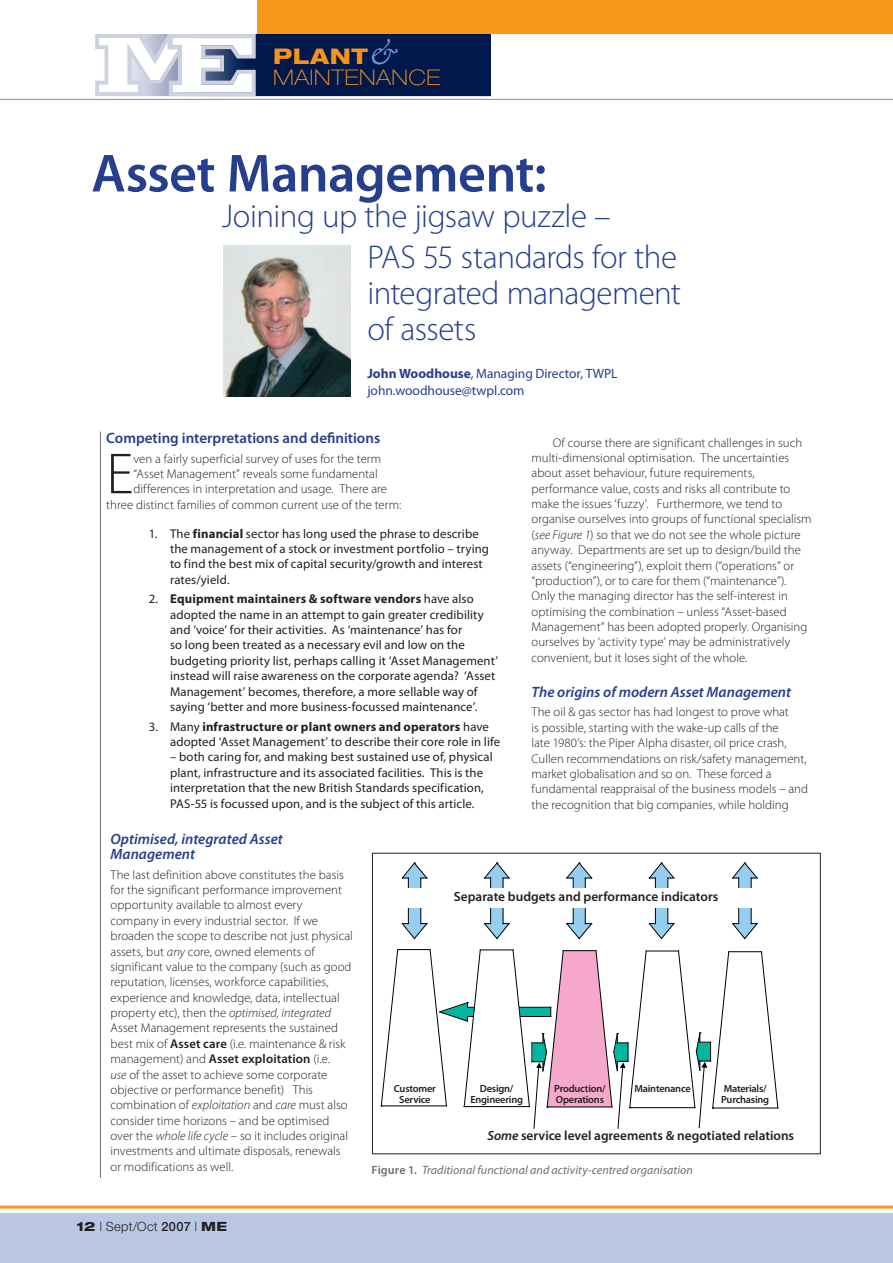
<style>
.page{position:relative;width:893px;height:1263px;background:#fff}
.page>*{position:absolute;margin:0;border:0;box-sizing:border-box;transform-origin:0 0}
.t1{font:300 58.35px "Myriad Pro";color:#231f20}
.t2{font:600 54px "Myriad Pro";letter-spacing:-.01em;color:#253f8e}
.t3{font:300 33px/40.2px "Myriad Pro";letter-spacing:-.015em;color:#253f8e}
.t4{font:100 expanded 21.6px/21px "Helvetica Neue";letter-spacing:.03em;color:#f7931d}
.t5{font:italic 600 15px/15.3px "Myriad Pro";color:#253f8e}
.t6{font:600 15px "Myriad Pro";color:#253f8e}
.t7{font:13.5px/16.5px "Myriad Pro";letter-spacing:-.005em;color:#253f8e}
.t8{font:600 13.35px "Myriad Pro";color:#231f20}
.t9{font:300 12.75px/15.3px "Myriad Pro";letter-spacing:.005em;color:#231f20}
.t10{font:12.75px/15.3px "Myriad Pro";letter-spacing:.005em;color:#231f20}
.t11{font:300 12.75px "Helvetica Neue";letter-spacing:.025em;color:#231f20}
.t12{font:italic 12px "Myriad Pro";letter-spacing:.01em;color:#6c6d70}
.t13{font:600 10.35px/10.4px "Myriad Pro";letter-spacing:-.02em;color:#231f20;text-align:center}
.s1{font-weight:800}
.s2{font-family:"Adobe Garamond Pro";font-weight:400;font-style:italic;font-stretch:normal;font-size:33px;color:#7197ce}
.s3{font-weight:700}
.s4{font-style:italic}
.s5{font-weight:600}
.s6{font-weight:600;font-style:normal}
.s7{font-weight:800;font-stretch:expanded}
.s8{font-weight:500}
</style>
<div class="page">
<div style="left:0;top:1213px;width:893px;height:50px;background:#b9c6e4"></div>
<hr style="left:0;top:99px;width:893px;height:1px;background:#6d90ca">
<hr style="left:0;top:1205px;width:893px;height:3px;background:#f7981d">
<div style="left:257px;top:0;width:636px;height:34px;background:#f7981d"></div>
<svg style="left:95px;top:34px;width:396px;height:62px"></svg>
<svg style="left:401px;top:862px;width:27px;height:77px"></svg>
<svg style="left:484px;top:862px;width:26px;height:77px"></svg>
<svg style="left:566px;top:862px;width:27px;height:77px"></svg>
<svg style="left:648px;top:862px;width:27px;height:77px"></svg>
<svg style="left:732px;top:862px;width:26px;height:77px"></svg>
<div style="left:397px;top:888px;width:359px;height:19px;background:#fff"></div>
<svg style="left:380px;top:949px;width:399px;height:180px"></svg>
<div style="left:372px;top:853px;width:449px;height:301px;border:1px solid #231f20"></div>
<img style="left:224px;top:246px;width:126px;height:151px">
<hr style="left:100px;top:432px;width:1px;height:746px;background:#6c6d70">
<h3 class="t4" style="left:273px;top:45px;width:169px"><span class="s1">PLANT</span><span class="s2">&amp;<br></span>MAINTENANCE</h3>
<h2 class="t2" style="left:91px;top:139px;width:457px">Asset Management:</h2>
<h3 class="t3" style="left:367px;top:196px;width:311px;text-indent:-146px">Joining up the jigsaw puzzle –<br>PAS 55 standards for the</h3>
<h3 class="t3" style="left:367px;top:274px;width:315px;line-height:36px">integrated management of assets</h3>
<p class="t7" style="left:367px;top:365px;width:252px"><span class="s3">John Woodhouse</span>, Managing Director, TWPL john.woodhouse@twpl.com</p>
<p class="t6" style="left:106px;top:428px;width:275px">Competing interpretations and definitions</p>
<h1 class="t1" style="left:106px;top:439px;width:29px">E</h1>
<p class="t9" style="left:134px;top:450px;width:249px">ven a fairly superficial survey of uses for the term</p>
<p class="t9" style="left:531px;top:434px;width:282px;text-indent:21px">Of course there are significant challenges in such multi-dimensional optimisation. The uncertainties about asset behaviour, future requirements, performance value, costs and risks all contribute to make the issues ‘fuzzy’. Furthermore, we tend to organise ourselves into groups of functional specialism (<span class="s4">see Figure 1</span>) so that we do not see the whole picture anyway. Departments are set up to design/build the assets (“engineering”), exploit them (“operations” or “production”), or to care for them (“maintenance”).<br>Only the managing director has the self-interest in optimising the combination – unless “Asset-based Management” has been adopted properly. Organising ourselves by ‘activity type’ may be administratively convenient, but it loses sight of the whole.</p>
<p class="t5" style="left:531px;top:684px;width:261px">The origins of modern Asset Management</p>
<p class="t9" style="left:531px;top:704px;width:278px">The oil &amp; gas sector has had longest to prove what<br>is possible, starting with the wake-up calls of the<br>late 1980’s: the Piper Alpha disaster, oil price crash, Cullen recommendations on risk/safety management, market globalisation and so on. These forced a fundamental reappraisal of the business models – and the recognition that big companies, while holding</p>
<p class="t9" style="left:134px;top:466px;width:246px">“Asset Management” reveals some fundamental</p>
<p class="t9" style="left:134px;top:481px;width:255px">differences in interpretation and usage. There are</p>
<p class="t9" style="left:106px;top:497px;width:296px">three distinct families of common current use of the term:</p>
<p class="t10" style="left:170px;top:525px;width:320px;text-indent:-21px">1. The <span class="s3">financial</span> sector has long used the phrase to describe the management of a stock or investment portfolio – trying to find the best mix of capital security/growth and interest rates/yield.</p>
<p class="t10" style="left:170px;top:591px;width:329px;text-indent:-21px">2. <span class="s3">Equipment maintainers &amp; software vendors</span> have also adopted the name in an attempt to gain greater credibility and ‘voice’ for their activities. As ‘maintenance’ has for<br>so long been treated as a necessary evil and low on the budgeting priority list, perhaps calling it ‘Asset Management’ instead will raise awareness on the corporate agenda? ‘Asset Management’ becomes, therefore, a more sellable way of saying ‘better and more business-focussed maintenance’.</p>
<p class="t10" style="left:170px;top:718px;width:332px;text-indent:-21px">3. Many <span class="s3">infrastructure or plant owners and operators</span> have adopted ‘Asset Management’ to describe their core role in life</p>
<p class="t10" style="left:170px;top:749px;width:324px">– both caring for, and making best sustained use of, physical plant, infrastructure and its associated facilities. This is the interpretation that the new British Standards specification, PAS-55 is focussed upon, and is the subject of this article.</p>
<p class="t5" style="left:111px;top:831px;width:174px">Optimised, integrated Asset<br>Management</p>
<p class="t9" style="left:111px;top:867px;width:244px">The last definition above constitutes the basis for the significant performance improvement opportunity available to almost every company in every industrial sector. If we broaden the scope to describe not just physical assets, but <span class="s4">any</span> core, owned elements of significant value to the company (such as good reputation, licenses, workforce capabilities, experience and knowledge, data, intellectual property etc), then the <span class="s4">optimised, integrated </span>Asset Management represents the sustained best mix of <span class="s5">Asset care</span> (i.e. maintenance &amp; risk management) and <span class="s5">Asset exploitation</span> (i.e.<br><span class="s4">use</span> of the asset to achieve some corporate objective or performance benefit) This combination of <span class="s4">exploitation</span> and <span class="s4">care</span> must also consider time horizons – and be optimised over the <span class="s4">whole life cycle</span> – so it includes original investments and ultimate disposals, renewals or modifications as well.</p>
<p class="t8" style="left:454px;top:888px;width:266px">Separate budgets and performance indicators</p>
<p class="t13" style="left:394px;top:1083px;width:44px">Customer<br>Service</p>
<p class="t13" style="left:470px;top:1083px;width:54px">Design/<br>Engineering</p>
<p class="t13" style="left:554px;top:1083px;width:53px;text-align:left">Production/<br>Operations</p>
<p class="t13" style="left:634px;top:1083px;width:58px">Maintenance</p>
<p class="t13" style="left:721px;top:1083px;width:50px;text-align:left">Materials/<br>Purchasing</p>
<p class="t8" style="left:487px;top:1127px;width:308px"><span class="s4">Some</span> service level agreements &amp; negotiated relations</p>
<p class="t12" style="left:372px;top:1162px;width:323px"><span class="s6">Figure 1.</span> Traditional functional and activity-centred organisation</p>
<p class="t11" style="left:77px;top:1218px;width:152px"><span class="s7">12</span> | Sept/Oct <span class="s8">2007</span> | <span class="s7">ME</span></p>
</div>
